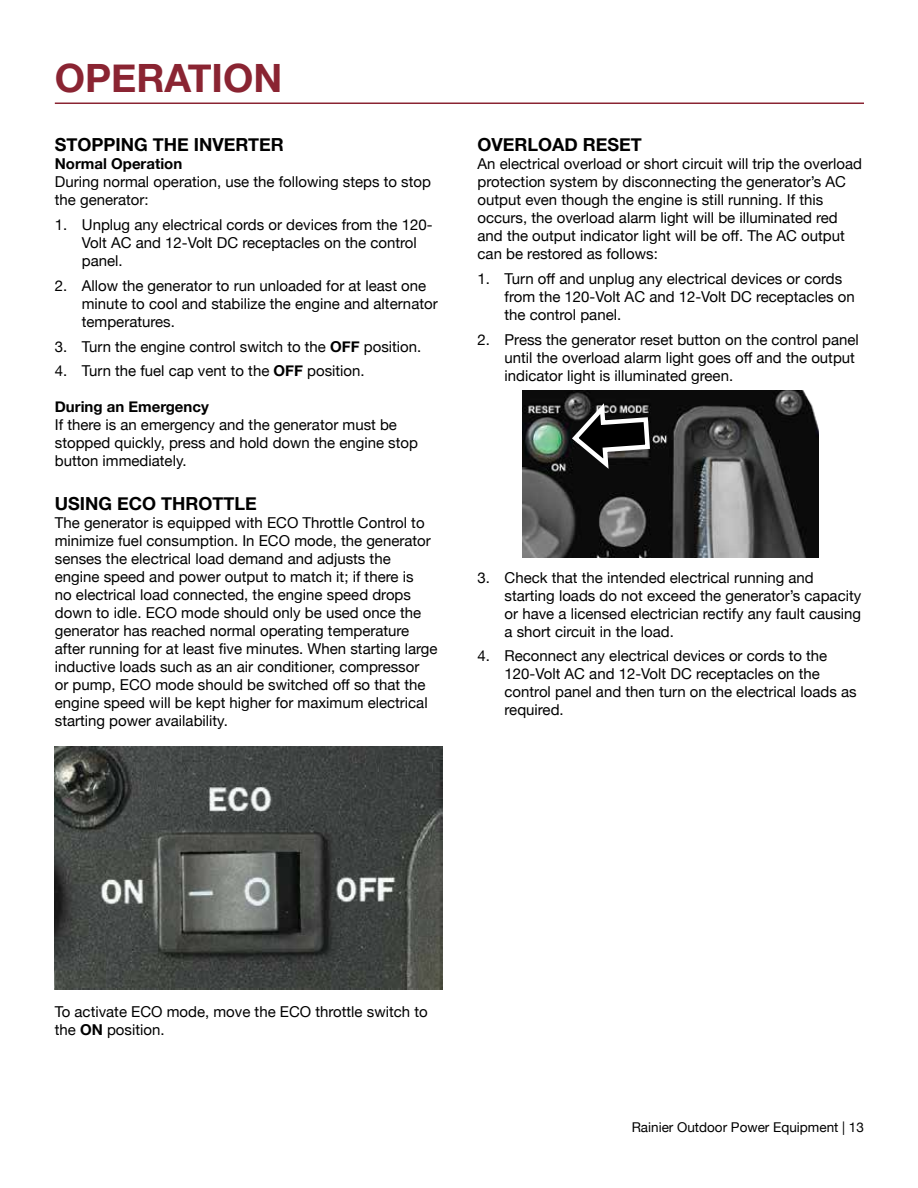
<style>
.page{position:relative;width:918px;height:1188px;background:#fff}
.page>*{position:absolute;margin:0;border:0;box-sizing:border-box;transform-origin:0 0}
.t1{font:700 39px "Helvetica Neue";color:#8a2432}
.t2{font:700 18px "Helvetica Neue";color:#000}
.t3{font:15px/18px "Helvetica Neue";color:#000}
.t4{font:700 15px "Helvetica Neue";color:#000}
.t5{font:13.5px "Helvetica Neue";color:#000}
.s1{font-weight:700}
</style>
<div class="page">
<hr style="left:55px;top:103px;width:809px;height:1px;background:#8a2432">
<img style="left:55px;top:747px;width:388px;height:243px">
<img style="left:523px;top:391px;width:296px;height:167px">
<svg style="left:569px;top:398px;width:83px;height:76px;background:#3c3c3c"></svg>
<h1 class="t1" style="left:55px;top:48px;width:229px">OPERATION</h1>
<p class="t2" style="left:55px;top:131px;width:230px">STOPPING THE INVERTER</p>
<p class="t4" style="left:55px;top:152px;width:129px">Normal Operation</p>
<p class="t3" style="left:55px;top:174px;width:378px">During normal operation, use the following steps to stop the generator:</p>
<p class="t3" style="left:82px;top:217px;width:352px;text-indent:-27px">1. Unplug any electrical cords or devices from the 120-<br>Volt AC and 12-Volt DC receptacles on the control panel.</p>
<p class="t3" style="left:82px;top:277px;width:357px;text-indent:-27px">2. Allow the generator to run unloaded for at least one minute to cool and stabilize the engine and alternator temperatures.</p>
<p class="t3" style="left:55px;top:338px;width:368px">3. Turn the engine control switch to the <span class="s1">OFF</span> position.</p>
<p class="t3" style="left:55px;top:363px;width:311px">4. Turn the fuel cap vent to the <span class="s1">OFF</span> position.</p>
<p class="t4" style="left:55px;top:395px;width:156px">During an Emergency</p>
<p class="t3" style="left:55px;top:417px;width:365px">If there is an emergency and the generator must be stopped quickly, press and hold down the engine stop button immediately.</p>
<p class="t2" style="left:55px;top:489px;width:204px">USING ECO THROTTLE</p>
<p class="t3" style="left:55px;top:514px;width:384px">The generator is equipped with ECO Throttle Control to minimize fuel consumption. In ECO mode, the generator senses the electrical load demand and adjusts the engine speed and power output to match it; if there is<br>no electrical load connected, the engine speed drops down to idle. ECO mode should only be used once the generator has reached normal operating temperature after running for at least five minutes. When starting large inductive loads such as an air conditioner, compressor<br>or pump, ECO mode should be switched off so that the engine speed will be kept higher for maximum electrical starting power availability.</p>
<p class="t2" style="left:478px;top:131px;width:166px">OVERLOAD RESET</p>
<p class="t3" style="left:478px;top:156px;width:386px">An electrical overload or short circuit will trip the overload protection system by disconnecting the generator’s AC output even though the engine is still running. If this occurs, the overload alarm light will be illuminated red and the output indicator light will be off. The AC output can be restored as follows:</p>
<p class="t3" style="left:505px;top:271px;width:352px;text-indent:-27px">1. Turn off and unplug any electrical devices or cords from the 120-Volt AC and 12-Volt DC receptacles on the control panel.</p>
<p class="t3" style="left:505px;top:331px;width:356px;text-indent:-27px">2. Press the generator reset button on the control panel until the overload alarm light goes off and the output indicator light is illuminated green.</p>
<p class="t3" style="left:505px;top:569px;width:358px;text-indent:-27px">3. Check that the intended electrical running and starting loads do not exceed the generator’s capacity or have a licensed electrician rectify any fault causing a short circuit in the load.</p>
<p class="t3" style="left:505px;top:648px;width:354px;text-indent:-27px">4. Reconnect any electrical devices or cords to the 120-Volt AC and 12-Volt DC receptacles on the control panel and then turn on the electrical loads as required.</p>
<p class="t3" style="left:55px;top:1003px;width:374px">To activate ECO mode, move the ECO throttle switch to the <span class="s1">ON</span> position.</p>
<p class="t5" style="left:632px;top:1117px;width:234px">Rainier Outdoor Power Equipment | 13</p>
</div>
